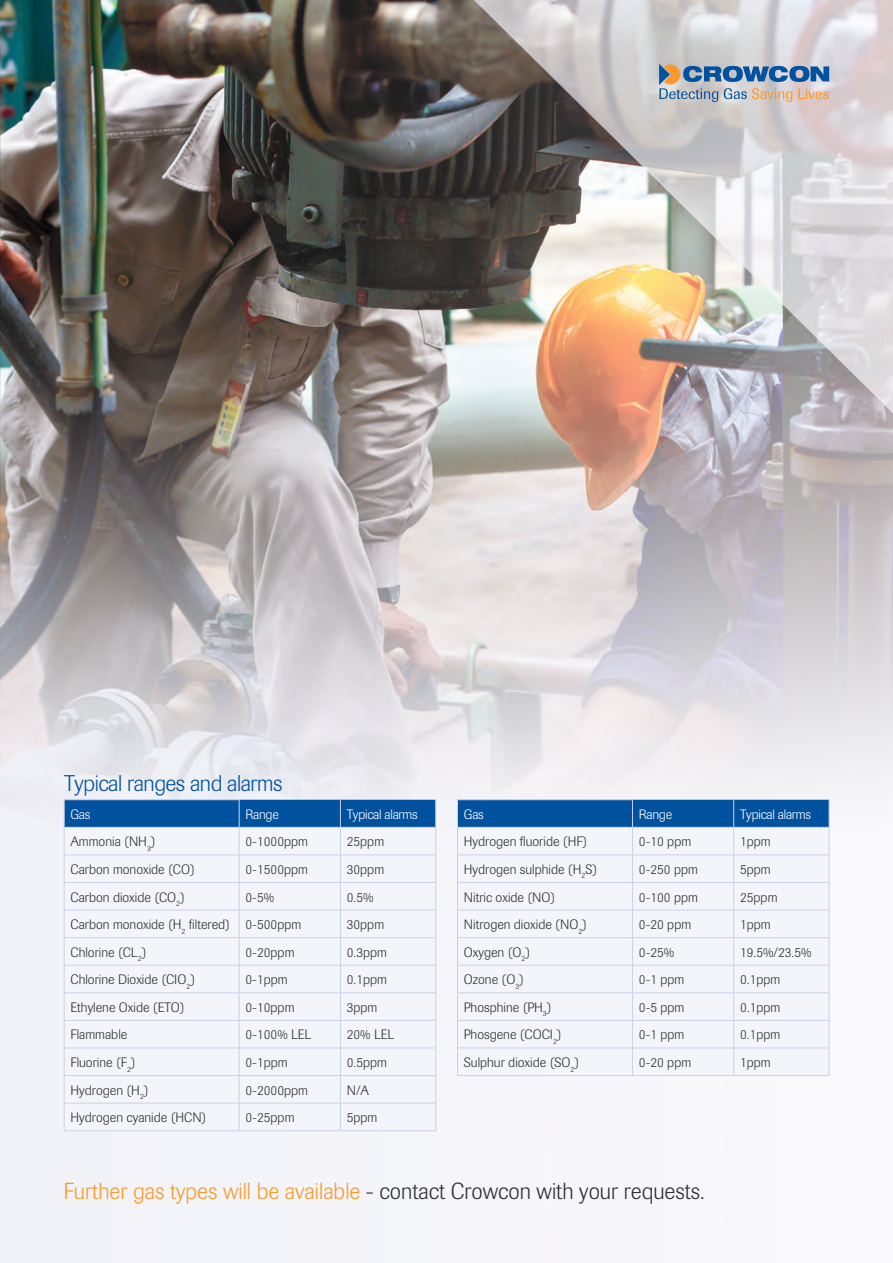
<style>
.page{position:relative;width:893px;height:1263px;background:#fff}
.page>*{position:absolute;margin:0;border:0;box-sizing:border-box;transform-origin:0 0}
.t1{font:300 22.95px "Imago";color:#312e33}
.t2{font:300 22.5px "Imago";letter-spacing:-.02em;color:#00519e}
.t3{font:300 13.5px "Imago";color:#312e33}
.t4{font:300 13.5px "Imago";letter-spacing:-.02em;color:#fff}
.s1{color:#fa992a}
</style>
<div class="page">
<img style="left:0;top:0;width:893px;height:1263px">
<svg style="left:659px;top:64px;width:170px;height:38px;background:#97a5b5"></svg>
<hr style="left:239px;top:1130px;width:101px;height:1px;background:#cbd1e8">
<hr style="left:340px;top:1130px;width:96px;height:1px;background:#cbd1e8">
<hr style="left:64px;top:799px;width:176px;height:1px;background:#cbd1e8">
<svg style="left:64px;top:800px;width:372px;height:330px"></svg>
<hr style="left:64px;top:1130px;width:175px;height:1px;background:#cbd1e8">
<hr style="left:632px;top:1075px;width:102px;height:1px;background:#cbd1e8">
<hr style="left:734px;top:1075px;width:95px;height:1px;background:#cbd1e8">
<hr style="left:457px;top:799px;width:176px;height:1px;background:#cbd1e8">
<svg style="left:457px;top:800px;width:373px;height:275px"></svg>
<hr style="left:457px;top:1075px;width:175px;height:1px;background:#cbd1e8">
<h2 class="t2" style="left:64px;top:771px;width:220px">Typical ranges and alarms</h2>
<p class="t4" style="left:71px;top:806px;width:21px">Gas</p>
<p class="t4" style="left:246px;top:806px;width:35px">Range</p>
<p class="t4" style="left:347px;top:806px;width:72px">Typical alarms</p>
<p class="t3" style="left:71px;top:834px;width:87px">Ammonia (NH<sub>3</sub>)</p>
<p class="t3" style="left:246px;top:834px;width:64px">0-1000ppm</p>
<p class="t3" style="left:347px;top:834px;width:39px">25ppm</p>
<p class="t3" style="left:71px;top:862px;width:126px">Carbon monoxide (CO)</p>
<p class="t3" style="left:246px;top:862px;width:64px">0-1500ppm</p>
<p class="t3" style="left:347px;top:862px;width:39px">30ppm</p>
<p class="t3" style="left:71px;top:889px;width:116px">Carbon dioxide (CO<sub>2</sub>)</p>
<p class="t3" style="left:246px;top:889px;width:30px">0-5%</p>
<p class="t3" style="left:347px;top:889px;width:28px">0.5%</p>
<p class="t3" style="left:71px;top:917px;width:232px">Carbon monoxide (H<sub>2</sub> filtered) 0-500ppm</p>
<p class="t3" style="left:347px;top:917px;width:39px">30ppm</p>
<p class="t3" style="left:71px;top:944px;width:77px">Chlorine (CL<sub>2</sub>)</p>
<p class="t3" style="left:246px;top:944px;width:50px">0-20ppm</p>
<p class="t3" style="left:347px;top:944px;width:42px">0.3ppm</p>
<p class="t3" style="left:71px;top:972px;width:126px">Chlorine Dioxide (CIO<sub>2</sub>)</p>
<p class="t3" style="left:246px;top:972px;width:44px">0-1ppm</p>
<p class="t3" style="left:347px;top:972px;width:42px">0.1ppm</p>
<p class="t3" style="left:71px;top:1000px;width:116px">Ethylene Oxide (ETO)</p>
<p class="t3" style="left:246px;top:1000px;width:50px">0-10ppm</p>
<p class="t3" style="left:347px;top:1000px;width:32px">3ppm</p>
<p class="t3" style="left:71px;top:1027px;width:58px">Flammable</p>
<p class="t3" style="left:246px;top:1027px;width:67px">0-100% LEL</p>
<p class="t3" style="left:347px;top:1027px;width:49px">20% LEL</p>
<p class="t3" style="left:71px;top:1055px;width:67px">Fluorine (F<sub>2</sub>)</p>
<p class="t3" style="left:246px;top:1055px;width:44px">0-1ppm</p>
<p class="t3" style="left:347px;top:1055px;width:42px">0.5ppm</p>
<p class="t3" style="left:71px;top:1082px;width:80px">Hydrogen (H<sub>2</sub>)</p>
<p class="t3" style="left:246px;top:1082px;width:64px">0-2000ppm</p>
<p class="t3" style="left:347px;top:1082px;width:24px">N/A</p>
<p class="t3" style="left:71px;top:1110px;width:137px">Hydrogen cyanide (HCN)</p>
<p class="t3" style="left:246px;top:1110px;width:50px">0-25ppm</p>
<p class="t3" style="left:347px;top:1110px;width:32px">5ppm</p>
<p class="t4" style="left:464px;top:806px;width:21px">Gas</p>
<p class="t4" style="left:639px;top:806px;width:35px">Range</p>
<p class="t4" style="left:740px;top:806px;width:72px">Typical alarms</p>
<p class="t3" style="left:464px;top:834px;width:125px">Hydrogen fluoride (HF)</p>
<p class="t3" style="left:639px;top:834px;width:54px">0-10 ppm</p>
<p class="t3" style="left:740px;top:834px;width:32px">1ppm</p>
<p class="t3" style="left:464px;top:862px;width:135px">Hydrogen sulphide (H<sub>2</sub>S)</p>
<p class="t3" style="left:639px;top:862px;width:61px">0-250 ppm</p>
<p class="t3" style="left:740px;top:862px;width:32px">5ppm</p>
<p class="t3" style="left:464px;top:889px;width:93px">Nitric oxide (NO)</p>
<p class="t3" style="left:639px;top:889px;width:61px">0-100 ppm</p>
<p class="t3" style="left:740px;top:889px;width:39px">25ppm</p>
<p class="t3" style="left:464px;top:917px;width:125px">Nitrogen dioxide (NO<sub>2</sub>)</p>
<p class="t3" style="left:639px;top:917px;width:54px">0-20 ppm</p>
<p class="t3" style="left:740px;top:917px;width:32px">1ppm</p>
<p class="t3" style="left:464px;top:944px;width:68px">Oxygen (O<sub>2</sub>)</p>
<p class="t3" style="left:639px;top:944px;width:37px">0-25%</p>
<p class="t3" style="left:740px;top:944px;width:73px">19.5%/23.5%</p>
<p class="t3" style="left:464px;top:972px;width:62px">Ozone (O<sub>3</sub>)</p>
<p class="t3" style="left:639px;top:972px;width:47px">0-1 ppm</p>
<p class="t3" style="left:740px;top:972px;width:42px">0.1ppm</p>
<p class="t3" style="left:464px;top:1000px;width:89px">Phosphine (PH<sub>3</sub>)</p>
<p class="t3" style="left:639px;top:1000px;width:47px">0-5 ppm</p>
<p class="t3" style="left:740px;top:1000px;width:42px">0.1ppm</p>
<p class="t3" style="left:464px;top:1027px;width:99px">Phosgene (COCI<sub>2</sub>)</p>
<p class="t3" style="left:639px;top:1027px;width:47px">0-1 ppm</p>
<p class="t3" style="left:740px;top:1027px;width:42px">0.1ppm</p>
<p class="t3" style="left:464px;top:1055px;width:117px">Sulphur dioxide (SO<sub>2</sub>)</p>
<p class="t3" style="left:639px;top:1055px;width:54px">0-20 ppm</p>
<p class="t3" style="left:740px;top:1055px;width:32px">1ppm</p>
<h1 class="t1" style="left:64px;top:1178px;width:643px"><span class="s1">Further gas types will be available</span> - contact Crowcon with your requests.</h1>
</div>
